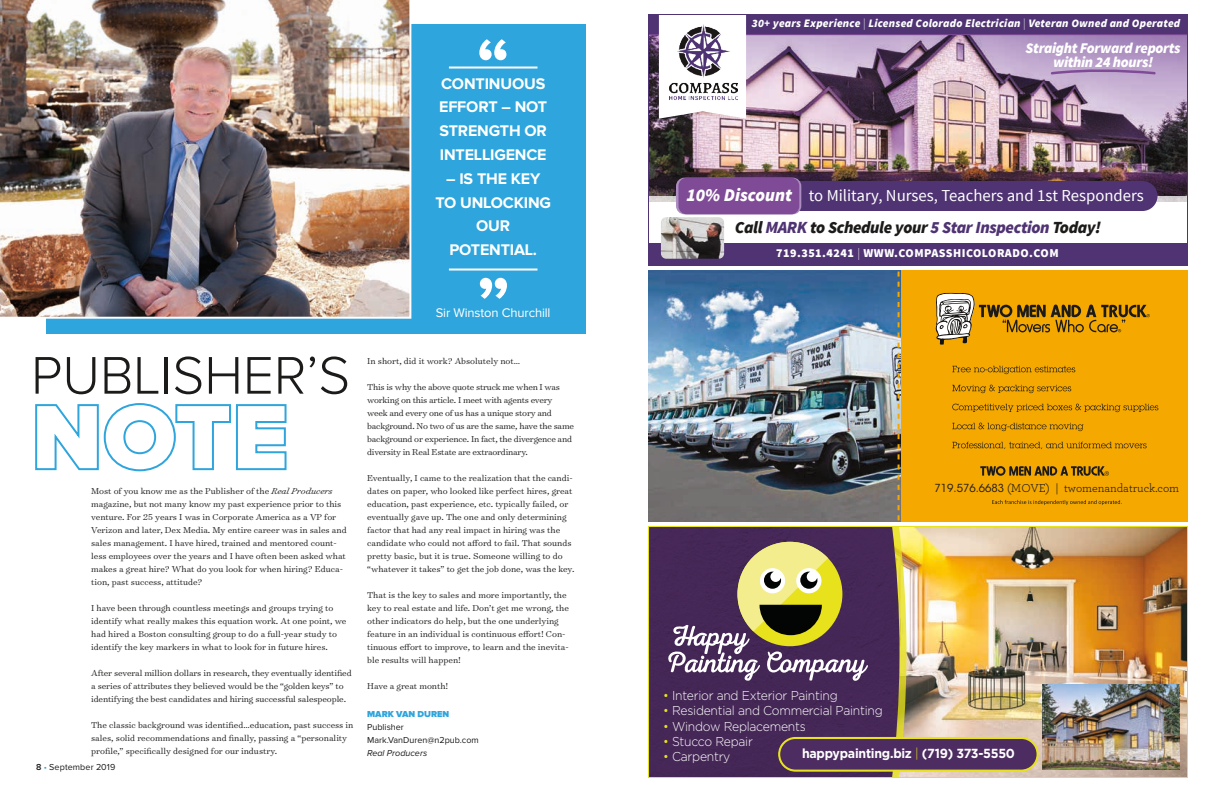
<style>
.page{position:relative;width:1224px;height:792px;background:#fff}
.page>*{position:absolute;margin:0;border:0;box-sizing:border-box;transform-origin:0 0}
.t1{font:700 73.2px "Proxima Nova";color:#fff}
.t2{font:300 54.9px "Proxima Nova";color:#1c1b1a}
.t3{font:italic 900 16.9px "Source Sans Pro";letter-spacing:-.02em;color:#1c1b1a}
.t4{font:16.7px "Source Sans Pro";color:#fff}
.t5{font:700 16px/23.8px "Proxima Nova";letter-spacing:-.01em;color:#fff}
.t6{font:italic 900 14.8px/14px "Source Sans Pro";letter-spacing:-.02em;color:#fff;text-align:center}
.t7{font:700 13.1px "Gotham";letter-spacing:-.02em;color:#fff;scale:.95 1}
.t8{font:13px "Proxima Nova";letter-spacing:-.01em;color:#fff}
.t9{font:300 12.9px "Gotham";letter-spacing:-.02em;color:#fff;scale:.95 1}
.t10{font:900 12px "Source Sans Pro";letter-spacing:.04em;color:#fff}
.t11{font:12px "Archer";color:#1c1b1a}
.t12{font:italic 900 11.4px "Source Sans Pro";letter-spacing:.02em;color:#fff}
.t13{font:300 9.8px/13px "Surveyor Text";color:#1c1b1a}
.t14{font:300 9.8px/13px "Surveyor Text";letter-spacing:-.02em;color:#1c1b1a}
.t15{font:9px/13px "Proxima Nova";color:#1c1b1a}
.t16{font:italic 9px "Proxima Nova";color:#1c1b1a}
.t17{font:900 9px "Proxima Nova";color:#2ea5dc}
.s1{font-style:italic}
.s2{font-weight:600}
.s3{color:#2ea5dc}
.s4{font-weight:300;font-style:normal}
.s5{font-weight:900;font-style:italic;font-size:17.9px}
.s6{color:#4f3373}
.s7{font-weight:300}
.s8{font-family:"ITC Avant Garde Std";font-size:11px}
.s9{color:#e7e21c}
.s10{font-weight:300;color:#e7e21c}
</style>
<div class="page">
<div style="left:46px;top:24px;width:540px;height:310px;background:#2ea5dc"></div>
<img style="left:648px;top:14px;width:540px;height:252px">
<svg style="left:1050px;top:68px;width:106px;height:7px"></svg>
<img style="left:648px;top:526px;width:540px;height:252px">
<img style="left:1043px;top:685px;width:136px;height:84px">
<div style="left:779px;top:738px;width:259px;height:33px;background:#4d2c61;border-radius:16px"></div>
<div style="left:778px;top:737px;width:261px;height:35px;border:2px solid #e7e21c;border-radius:16px"></div>
<img style="left:648px;top:270px;width:253px;height:252px">
<div style="left:901px;top:270px;width:287px;height:252px;background:#f5a800"></div>
<svg style="left:898px;top:270px;width:2px;height:252px"></svg>
<svg style="left:952px;top:442px;width:195px;height:7px"></svg>
<svg style="left:952px;top:423px;width:131px;height:8px"></svg>
<svg style="left:952px;top:404px;width:206px;height:8px"></svg>
<svg style="left:952px;top:385px;width:119px;height:8px"></svg>
<svg style="left:952px;top:366px;width:123px;height:8px"></svg>
<svg style="left:936px;top:293px;width:214px;height:52px"></svg>
<svg style="left:980px;top:466px;width:129px;height:10px"></svg>
<svg style="left:992px;top:500px;width:130px;height:5px"></svg>
<img style="left:0;top:0;width:411px;height:319px">
<svg style="left:35px;top:403px;width:252px;height:69px"></svg>
<hr style="left:449px;top:67px;width:88px;height:2px;background:#fff">
<hr style="left:449px;top:269px;width:88px;height:2px;background:#fff">
<h1 class="t1" style="left:476px;top:31px;width:35px">“</h1>
<h3 class="t5" style="left:439px;top:72px;width:110px">CONTINUOUS<br>EFFORT – NOT<br>STRENGTH OR<br>INTELLIGENCE</h3>
<h3 class="t5" style="left:435px;top:167px;width:117px;text-align:center">– IS THE KEY<br>TO UNLOCKING<br>OUR<br>POTENTIAL.</h3>
<h1 class="t1" style="left:476px;top:270px;width:35px">”</h1>
<h3 class="t8" style="left:436px;top:305px;width:116px">Sir Winston Churchill</h3>
<h2 class="t2" style="left:31px;top:350px;width:321px">PUBLISHER’S</h2>
<p class="t13" style="left:367px;top:354px;width:155px">In short, did it work? Absolutely not…</p>
<p class="t14" style="left:367px;top:380px;width:208px">This is why the above quote struck me when I was working on this article. I meet with agents every week and every one of us has a unique story and background. No two of us are the same, have the same background or experience. In fact, the divergence and diversity in Real Estate are extraordinary.</p>
<p class="t13" style="left:367px;top:471px;width:209px">Eventually, I came to the realization that the candi&shy;dates on paper, who looked like perfect hires, great education, past experience, etc. typically failed, or eventually gave up. The one and only determining factor that had any real impact in hiring was the candidate who could not afford to fail. That sounds pretty basic, but it is true. Someone willing to do “whatever it takes” to get the job done, was the key.</p>
<p class="t13" style="left:367px;top:588px;width:203px">That is the key to sales and more importantly, the key to real estate and life. Don’t get me wrong, the other indicators do help, but the one underlying feature in an individual is continuous effort! Con&shy;tinuous effort to improve, to learn and the inevita&shy;ble results will happen!</p>
<p class="t13" style="left:367px;top:679px;width:83px">Have a great month!</p>
<p class="t17" style="left:367px;top:710px;width:84px">MARK VAN DUREN</p>
<p class="t15" style="left:367px;top:721px;width:113px">Publisher<br>Mark.VanDuren@n2pub.com</p>
<p class="t16" style="left:367px;top:748px;width:62px">Real Producers</p>
<p class="t13" style="left:91px;top:484px;width:257px">Most of you know me as the Publisher of the <span class="s1">Real Producers </span>magazine, but not many know my past experience prior to this venture. For 25 years I was in Corporate America as a VP for Verizon and later, Dex Media. My entire career was in sales and sales management. I have hired, trained and mentored count&shy;less employees over the years and I have often been asked what makes a great hire? What do you look for when hiring? Educa&shy;tion, past success, attitude?</p>
<p class="t13" style="left:91px;top:601px;width:257px">I have been through countless meetings and groups trying to identify what really makes this equation work. At one point, we had hired a Boston consulting group to do a full-year study to identify the key markers in what to look for in future hires.</p>
<p class="t13" style="left:91px;top:666px;width:262px">After several million dollars in research, they eventually identified a series of attributes they believed would be the “golden keys” to identifying the best candidates and hiring successful salespeople.</p>
<p class="t13" style="left:91px;top:718px;width:264px">The classic background was identified…education, past success in sales, solid recommendations and finally, passing a “personality profile,” specifically designed for our industry.</p>
<p class="t15" style="left:36px;top:761px;width:81px"><span class="s2">8</span> <span class="s3">•</span> September 2019</p>
<p class="t12" style="left:752px;top:16px;width:430px">30+ years Experience <span class="s4">|</span> Licensed Colorado Electrician <span class="s4">|</span> Veteran Owned and Operated</p>
<h3 class="t6" style="left:1026px;top:41px;width:157px">Straight Forward reports within 24 hours!</h3>
<h3 class="t4" style="left:687px;top:185px;width:459px"><span class="s5">10% Discount</span> to Military, Nurses, Teachers and 1st Responders</h3>
<h3 class="t3" style="left:735px;top:217px;width:368px">Call <span class="s6">MARK</span> to Schedule your <span class="s6">5 Star Inspection</span> Today!</h3>
<p class="t10" style="left:776px;top:246px;width:284px">719.351.4241 <span class="s7">|</span> WWW.COMPASSHICOLORADO.COM</p>
<p class="t11" style="left:935px;top:480px;width:246px"><span class="s8">719.576.6683</span> (MOVE) | twomenandatruck.com</p>
<h3 class="t9" style="left:663px;top:687px;width:185px"><span class="s9">•</span> Interior and Exterior Painting</h3>
<h3 class="t9" style="left:663px;top:702px;width:233px"><span class="s9">•</span> Residential and Commercial Painting</h3>
<h3 class="t9" style="left:663px;top:718px;width:151px"><span class="s9">•</span> Window Replacements</h3>
<h3 class="t9" style="left:663px;top:733px;width:96px"><span class="s9">•</span> Stucco Repair</h3>
<h3 class="t9" style="left:663px;top:749px;width:72px"><span class="s9">•</span> Carpentry</h3>
<h3 class="t7" style="left:802px;top:745px;width:226px">happypainting.biz <span class="s10">|</span> (719) 373-5550</h3>
</div>
